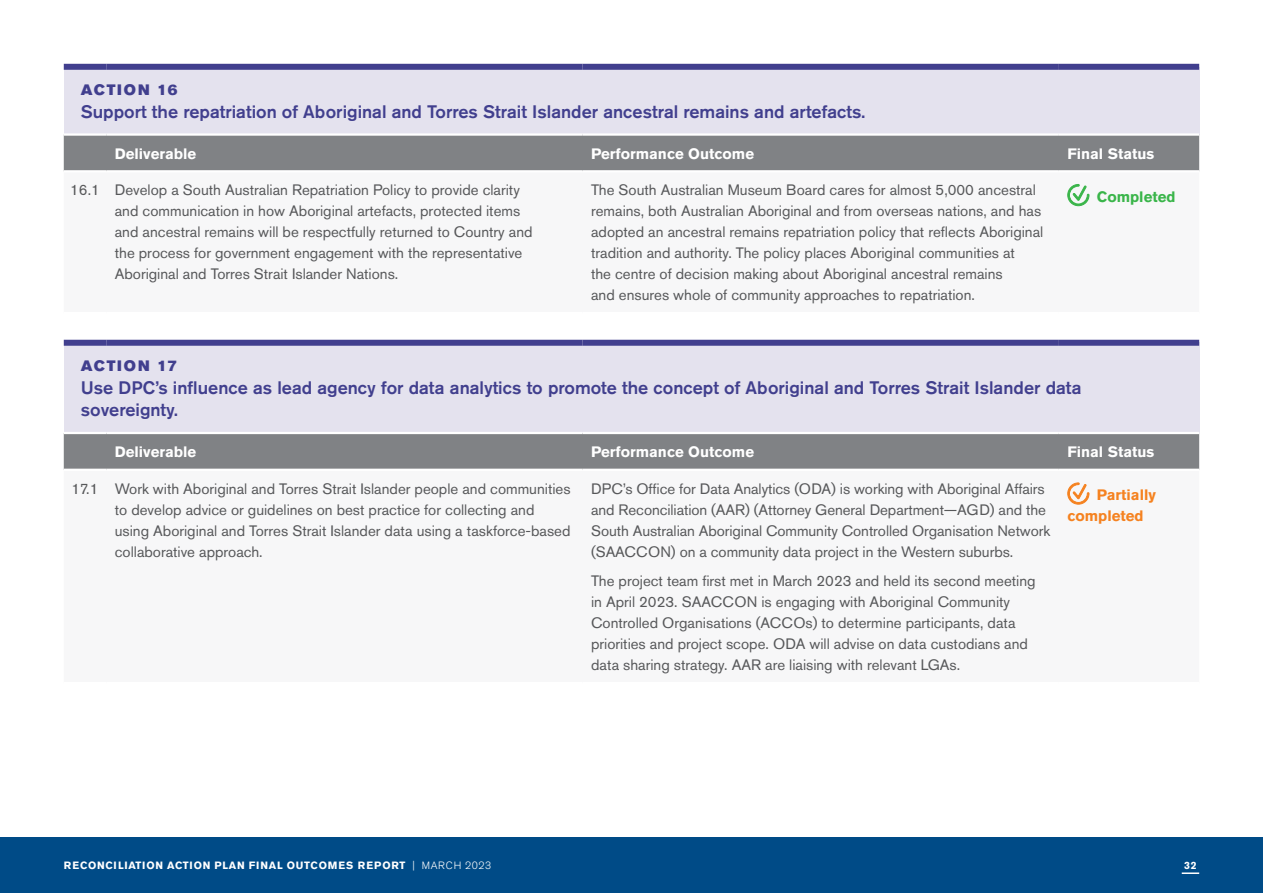
<style>
.page{position:relative;width:1263px;height:893px;background:#fff}
.page>*{position:absolute;margin:0;border:0;box-sizing:border-box;transform-origin:0 0}
.Action_Sub_Headings{font:500 18px/22.5px "Akzidenz Grotesk Std";color:#413f8e}
.Table_Body{font:15px/21px "Akzidenz Grotesk Std";color:#57585a}
.Paragraph_Heading{font:700 15px "Akzidenz Grotesk Std";color:#fff}
.Body_Text{font:700 15px/21px "Akzidenz Grotesk Std";color:#f58220}
.Action_Headings{font:15px "Akzidenz Grotesk Std Super";letter-spacing:.115em;color:#413f8e}
.Body_Text-2{font:700 15px "Akzidenz Grotesk Std";color:#3ab54a}
.t1{font:700 10.5px "Akzidenz Grotesk Std";letter-spacing:.065em;color:#fff}
.s1{font-weight:300}
</style>
<div class="page">
<div style="left:0;top:838px;width:1263px;height:55px;background:#004b87"></div>
<svg style="left:1182px;top:872px;width:17px;height:2px"></svg>
<div style="left:64px;top:67px;width:1135px;height:68px;background:#e4e2ee"></div>
<div style="left:64px;top:136px;width:1135px;height:34px;background:#808285"></div>
<div style="left:64px;top:64px;width:42px;height:6px;background:#413f8e"></div>
<div style="left:106px;top:64px;width:477px;height:6px;background:#413f8e"></div>
<div style="left:583px;top:64px;width:476px;height:6px;background:#413f8e"></div>
<div style="left:1059px;top:64px;width:140px;height:6px;background:#413f8e"></div>
<hr style="left:64px;top:133px;width:42px;height:3px;background:#fff">
<hr style="left:106px;top:133px;width:477px;height:3px;background:#fff">
<hr style="left:583px;top:133px;width:476px;height:3px;background:#fff">
<hr style="left:1059px;top:133px;width:140px;height:3px;background:#fff">
<svg style="left:1067px;top:184px;width:23px;height:22px"></svg>
<div style="left:64px;top:343px;width:1135px;height:90px;background:#e4e2ee"></div>
<div style="left:64px;top:434px;width:1135px;height:35px;background:#808285"></div>
<div style="left:64px;top:340px;width:42px;height:6px;background:#413f8e"></div>
<div style="left:106px;top:340px;width:477px;height:6px;background:#413f8e"></div>
<div style="left:583px;top:340px;width:476px;height:6px;background:#413f8e"></div>
<div style="left:1059px;top:340px;width:140px;height:6px;background:#413f8e"></div>
<hr style="left:64px;top:432px;width:42px;height:2px;background:#fff">
<hr style="left:106px;top:432px;width:477px;height:2px;background:#fff">
<hr style="left:583px;top:432px;width:476px;height:2px;background:#fff">
<hr style="left:1059px;top:432px;width:140px;height:2px;background:#fff">
<svg style="left:1067px;top:482px;width:23px;height:23px"></svg>
<p class="Action_Headings" style="left:81px;top:81px;width:98px">ACTION 16</p>
<p class="Action_Sub_Headings" style="left:81px;top:100px;width:786px">Support the repatriation of Aboriginal and Torres Strait Islander ancestral remains and artefacts.</p>
<p class="Paragraph_Heading" style="left:115px;top:145px;width:83px">Deliverable</p>
<p class="Paragraph_Heading" style="left:591px;top:145px;width:165px">Performance Outcome</p>
<p class="Paragraph_Heading" style="left:1067px;top:145px;width:88px">Final Status</p>
<p class="Table_Body" style="left:70px;top:179px;width:31px">16.1</p>
<p class="Table_Body" style="left:115px;top:179px;width:419px">Develop a South Australian Repatriation Policy to provide clarity and communication in how Aboriginal artefacts, protected items and ancestral remains will be respectfully returned to Country and the process for government engagement with the representative Aboriginal and Torres Strait Islander Nations.</p>
<p class="Table_Body" style="left:591px;top:179px;width:454px">The South Australian Museum Board cares for almost 5,000 ancestral remains, both Australian Aboriginal and from overseas nations, and has adopted an ancestral remains repatriation policy that reflects Aboriginal tradition and authority. The policy places Aboriginal communities at<br>the centre of decision making about Aboriginal ancestral remains<br>and ensures whole of community approaches to repatriation.</p>
<p class="Body_Text-2" style="left:1097px;top:188px;width:80px">Completed</p>
<p class="Action_Headings" style="left:81px;top:357px;width:98px">ACTION 17</p>
<p class="Action_Sub_Headings" style="left:81px;top:376px;width:1002px">Use DPC’s influence as lead agency for data analytics to promote the concept of Aboriginal and Torres Strait Islander data sovereignty.</p>
<p class="Paragraph_Heading" style="left:115px;top:443px;width:83px">Deliverable</p>
<p class="Paragraph_Heading" style="left:591px;top:443px;width:165px">Performance Outcome</p>
<p class="Paragraph_Heading" style="left:1067px;top:443px;width:88px">Final Status</p>
<p class="Table_Body" style="left:72px;top:478px;width:28px">17.1</p>
<p class="Table_Body" style="left:115px;top:478px;width:457px">Work with Aboriginal and Torres Strait Islander people and communities to develop advice or guidelines on best practice for collecting and using Aboriginal and Torres Strait Islander data using a taskforce-based collaborative approach.</p>
<p class="Table_Body" style="left:591px;top:478px;width:461px">DPC’s Office for Data Analytics (ODA) is working with Aboriginal Affairs and Reconciliation (AAR) (Attorney General Department—AGD) and the South Australian Aboriginal Community Controlled Organisation Network (SAACCON) on a community data project in the Western suburbs.</p>
<p class="Table_Body" style="left:591px;top:570px;width:446px">The project team first met in March 2023 and held its second meeting in April 2023. SAACCON is engaging with Aboriginal Community Controlled Organisations (ACCOs) to determine participants, data priorities and project scope. ODA will advise on data custodians and data sharing strategy. AAR are liaising with relevant LGAs.</p>
<p class="Body_Text" style="left:1067px;top:484px;width:90px;text-indent:30px">Partially completed</p>
<p class="t1" style="left:64px;top:859px;width:429px">RECONCILIATION ACTION PLAN FINAL OUTCOMES REPORT <span class="s1">| MARCH 2023</span></p>
<p class="t1" style="left:1184px;top:859px;width:14px">32</p>
</div>
